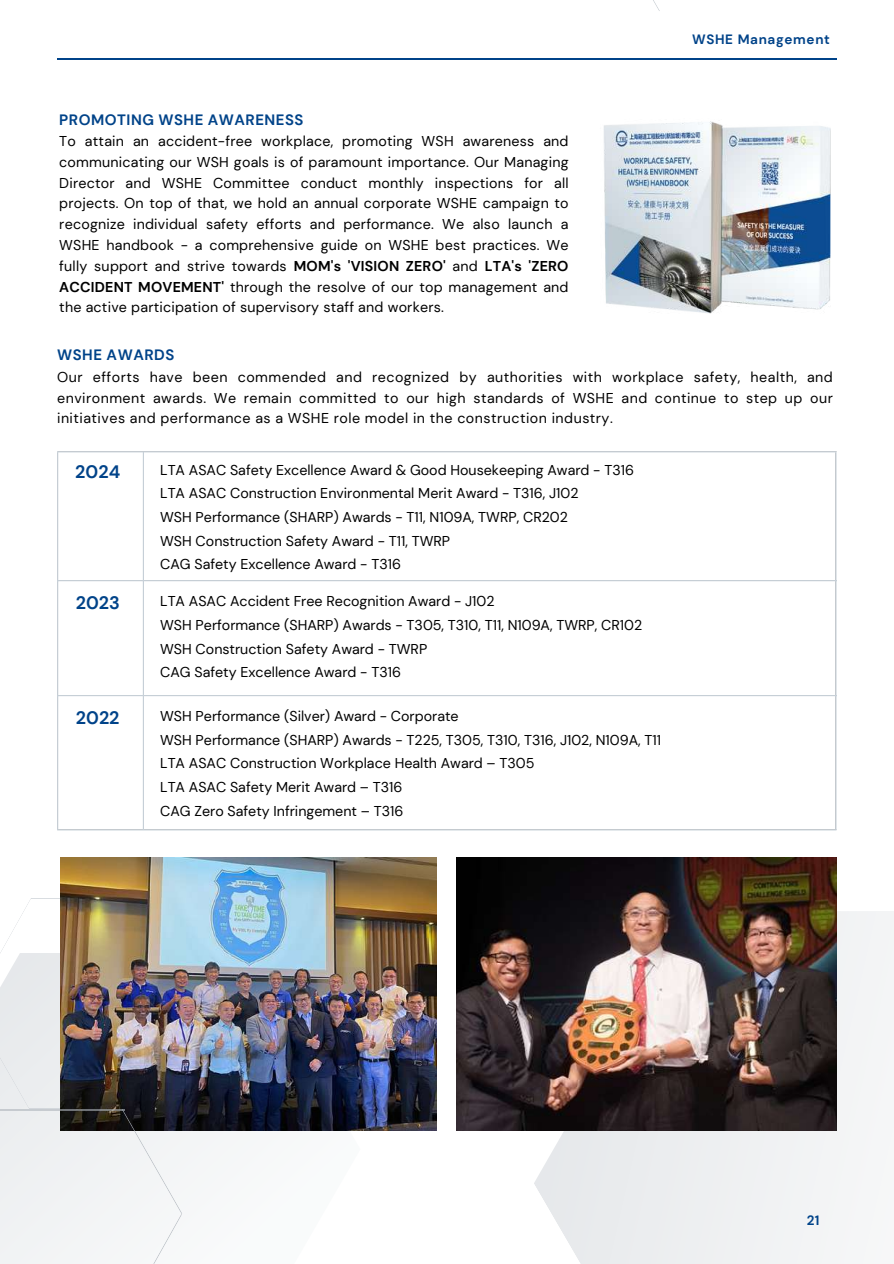
<style>
.page{position:relative;width:894px;height:1264px;background:#fff}
.page>*{position:absolute;margin:0;border:0;box-sizing:border-box;transform-origin:0 0}
.t1{font:700 18px "DM Sans";color:#004389}
.t2{font:700 15px "DM Sans";letter-spacing:.035em;color:#004389}
.t3{font:14.25px/23.7px "DM Sans";color:#000}
.t4{font:700 13.5px "DM Sans";letter-spacing:.05em;color:#004389}
.s1{font-weight:700}
</style>
<div class="page">
<svg style="left:0;top:953px;width:360px;height:310px;fill:#f4f6f7"></svg>
<img style="left:603px;top:121px;width:228px;height:193px">
<svg style="left:455px;top:775px;width:438px;height:488px"></svg>
<hr style="left:31px;top:897px;width:194px;height:1px;background:#c1c7cd">
<svg style="left:0;top:897px;width:32px;height:211px"></svg>
<img style="left:60px;top:857px;width:376px;height:273px">
<img style="left:456px;top:857px;width:380px;height:273px">
<hr style="left:57px;top:58px;width:779px;height:1px;background:#004389">
<svg style="left:653px;top:0;width:7px;height:11px"></svg>
<svg style="left:122px;top:1108px;width:60px;height:155px"></svg>
<hr style="left:0;top:1108px;width:124px;height:2px;background:#aeb4bb">
<hr style="left:57px;top:452px;width:1px;height:377px;background:#c7d0d8">
<hr style="left:143px;top:452px;width:1px;height:377px;background:#c7d0d8">
<hr style="left:835px;top:452px;width:1px;height:377px;background:#c7d0d8">
<hr style="left:57px;top:451px;width:779px;height:1px;background:#c7d0d8">
<hr style="left:57px;top:580px;width:779px;height:1px;background:#c7d0d8">
<hr style="left:57px;top:695px;width:779px;height:1px;background:#c7d0d8">
<hr style="left:57px;top:829px;width:779px;height:1px;background:#c7d0d8">
<p class="t4" style="left:691px;top:30px;width:139px">WSHE Management</p>
<p class="t2" style="left:59px;top:110px;width:245px">PROMOTING WSHE AWARENESS</p>
<p class="t3" style="left:59px;top:131px;width:510px;line-height:20.9px;text-align:justify">To attain an accident-free workplace, promoting WSH awareness and communicating our WSH goals is of paramount importance. Our Managing Director and WSHE Committee conduct monthly inspections for all projects. On top of that, we hold an annual corporate WSHE campaign to recognize individual safety efforts and performance. We also launch a WSHE handbook - a comprehensive guide on WSHE best practices. We fully support and strive towards <span class="s1">MOM's 'VISION ZERO'</span> and <span class="s1">LTA's 'ZERO ACCIDENT MOVEMENT'</span> through the resolve of our top management and the active participation of supervisory staff and workers.</p>
<p class="t2" style="left:57px;top:345px;width:119px">WSHE AWARDS</p>
<p class="t3" style="left:57px;top:367px;width:777px;line-height:20.2px;text-align:justify">Our efforts have been commended and recognized by authorities with workplace safety, health, and environment awards. We remain committed to our high standards of WSHE and continue to step up our initiatives and performance as a WSHE role model in the construction industry.</p>
<p class="t1" style="left:75px;top:459px;width:46px">2024</p>
<p class="t1" style="left:76px;top:591px;width:46px">2023</p>
<p class="t3" style="left:160px;top:458px;width:475px">LTA ASAC Safety Excellence Award &amp; Good Housekeeping Award - T316<br>LTA ASAC Construction Environmental Merit Award - T316, J102<br>WSH Performance (SHARP) Awards - T11, N109A, TWRP, CR202<br>WSH Construction Safety Award - T11, TWRP<br>CAG Safety Excellence Award - T316</p>
<p class="t3" style="left:160px;top:589px;width:483px">LTA ASAC Accident Free Recognition Award - J102<br>WSH Performance (SHARP) Awards - T305, T310, T11, N109A, TWRP, CR102<br>WSH Construction Safety Award - TWRP<br>CAG Safety Excellence Award - T316</p>
<p class="t1" style="left:76px;top:706px;width:45px">2022</p>
<p class="t3" style="left:160px;top:704px;width:502px">WSH Performance (Silver) Award - Corporate<br>WSH Performance (SHARP) Awards - T225, T305, T310, T316, J102, N109A, T11<br>LTA ASAC Construction Workplace Health Award – T305<br>LTA ASAC Safety Merit Award – T316<br>CAG Zero Safety Infringement – T316</p>
<p class="t4" style="left:806px;top:1211px;width:14px">21</p>
</div>
